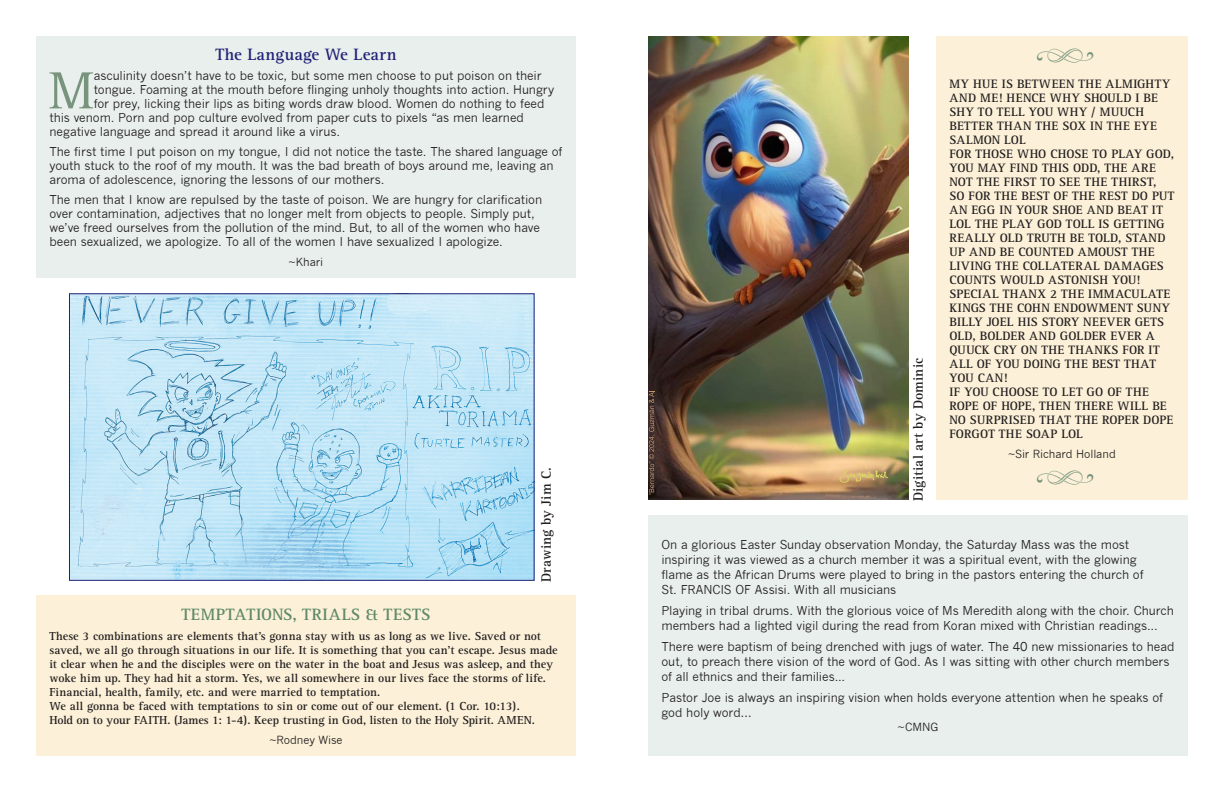
<style>
.page{position:relative;width:1224px;height:792px;background:#fff}
.page>*{position:absolute;margin:0;border:0;box-sizing:border-box;transform-origin:0 0}
.Normal__Web{font:54px "Rotis Serif";color:#79947d}
.t1{font:48px "Type Embellishments Two Plain";color:#79947d}
.Normal__Web-2{font:700 17px "Rotis Serif";letter-spacing:.02em;color:#5f8969}
.Normal__Web-3{font:700 17px "Rotis Serif";letter-spacing:.005em;color:#242177}
.Normal__Web-4{font:700 14px "Rotis Serif";letter-spacing:.01em;color:#231f20}
.Normal__Web-5{font:700 12.6px/14px "Rotis Serif";letter-spacing:.02em;color:#231f20}
.Normal__Web-6{font:12px/15px "News Gothic";letter-spacing:-.01em;color:#231f20}
.Normal__Web-7{font:700 12px/14px "Rotis Serif";letter-spacing:.005em;color:#231f20}
.Normal__Web-8{font:11px "News Gothic";letter-spacing:-.005em;color:#231f20}
</style>
<div class="page">
<div style="left:36px;top:36px;width:540px;height:242px;background:#e8efed"></div>
<div style="left:648px;top:516px;width:540px;height:240px;background:#e8efed"></div>
<div style="left:36px;top:595px;width:540px;height:161px;background:#fcf1d8"></div>
<div style="left:936px;top:36px;width:252px;height:464px;background:#fcf1d8"></div>
<img style="left:71px;top:296px;width:461px;height:283px">
<div style="left:69px;top:294px;width:465px;height:287px;border:1px solid #242177"></div>
<img style="left:648px;top:36px;width:261px;height:464px">
<svg style="left:649px;top:391px;width:6px;height:104px"></svg>
<svg style="left:830px;top:470px;width:58px;height:30px;background:#a78861"></svg>
<p class="Normal__Web-3" style="left:215px;top:45px;width:183px">The Language We Learn</p>
<p class="Normal__Web" style="left:49px;top:60px;width:47px">M</p>
<p class="Normal__Web-6" style="left:94px;top:69px;width:449px">asculinity doesn’t have to be toxic, but some men choose to put poison on their</p>
<p class="Normal__Web-6" style="left:94px;top:83px;width:462px">tongue. Foaming at the mouth before flinging unholy thoughts into action. Hungry</p>
<p class="Normal__Web-6" style="left:94px;top:97px;width:452px">for prey, licking their lips as biting words draw blood. Women do nothing to feed</p>
<p class="Normal__Web-6" style="left:50px;top:111px;width:476px">this venom. Porn and pop culture evolved from paper cuts to pixels “as men learned</p>
<p class="Normal__Web-6" style="left:50px;top:125px;width:292px">negative language and spread it around like a virus.</p>
<p class="Normal__Web-6" style="left:50px;top:145px;width:514px;line-height:14px">The first time I put poison on my tongue, I did not notice the taste. The shared language of youth stuck to the roof of my mouth. It was the bad breath of boys around me, leaving an aroma of adolescence, ignoring the lessons of our mothers.</p>
<p class="Normal__Web-6" style="left:50px;top:193px;width:494px;line-height:14px">The men that I know are repulsed by the taste of poison. We are hungry for clarification over contamination, adjectives that no longer melt from objects to people. Simply put, we’ve freed ourselves from the pollution of the mind. But, to all of the women who have been sexualized, we apologize. To all of the women I have sexualized I apologize.</p>
<p class="Normal__Web-8" style="left:289px;top:256px;width:36px">~Khari</p>
<p class="Normal__Web-4" style="left:538px;top:582px;width:116px;rotate:-90deg">Drawing by Jim C.</p>
<p class="Normal__Web-2" style="left:181px;top:605px;width:251px">TEMPTATIONS, TRIALS &amp; TESTS</p>
<p class="Normal__Web-7" style="left:50px;top:629px;width:510px">These 3 combinations are elements that’s gonna stay with us as long as we live. Saved or not saved, we all go through situations in our life. It is something that you can’t escape. Jesus made it clear when he and the disciples were on the water in the boat and Jesus was asleep, and they woke him up. They had hit a storm. Yes, we all somewhere in our lives face the storms of life.<br>Financial, health, family, etc. and were married to temptation.<br>We all gonna be faced with temptations to sin or come out of our element. (1 Cor. 10:13).<br>Hold on to your FAITH. (James 1: 1-4). Keep trusting in God, listen to the Holy Spirit. AMEN.</p>
<p class="Normal__Web-8" style="left:269px;top:734px;width:75px">~Rodney Wise</p>
<p class="Normal__Web-4" style="left:910px;top:501px;width:144px;rotate:-90deg">Digitial art by Dominic</p>
<p class="t1" style="left:1035px;top:36px;width:62px">h</p>
<p class="Normal__Web-5" style="left:950px;top:77px;width:222px">MY HUE IS BETWEEN THE ALMIGHTY<br>AND ME! HENCE WHY SHOULD I BE<br>SHY TO TELL YOU WHY / MUUCH<br>BETTER THAN THE SOX IN THE EYE<br>SALMON LOL</p>
<p class="Normal__Web-5" style="left:950px;top:147px;width:226px">FOR THOSE WHO CHOSE TO PLAY GOD,<br>YOU MAY FIND THIS ODD, THE ARE<br>NOT THE FIRST TO SEE THE THIRST,<br>SO FOR THE BEST OF THE REST DO PUT<br>AN EGG IN YOUR SHOE AND BEAT IT<br>LOL THE PLAY GOD TOLL IS GETTING<br>REALLY OLD TRUTH BE TOLD, STAND<br>UP AND BE COUNTED AMOUST THE<br>LIVING THE COLLATERAL DAMAGES<br>COUNTS WOULD ASTONISH YOU!</p>
<p class="Normal__Web-5" style="left:950px;top:287px;width:223px">SPECIAL THANX 2 THE IMMACULATE<br>KINGS THE COHN ENDOWMENT SUNY<br>BILLY JOEL HIS STORY NEEVER GETS<br>OLD, BOLDER AND GOLDER EVER A<br>QUUCK CRY ON THE THANKS FOR IT<br>ALL OF YOU DOING THE BEST THAT<br>YOU CAN!</p>
<p class="Normal__Web-5" style="left:950px;top:385px;width:225px">IF YOU CHOOSE TO LET GO OF THE<br>ROPE OF HOPE, THEN THERE WILL BE<br>NO SURPRISED THAT THE ROPER DOPE<br>FORGOT THE SOAP LOL</p>
<p class="Normal__Web-8" style="left:1008px;top:447px;width:109px">~Sir Richard Holland</p>
<p class="t1" style="left:1035px;top:458px;width:62px">h</p>
<p class="Normal__Web-6" style="left:662px;top:537px;width:484px">On a glorious Easter Sunday observation Monday, the Saturday Mass was the most inspiring it was viewed as a church member it was a spiritual event, with the glowing flame as the African Drums were played to bring in the pastors entering the church of St. FRANCIS OF Assisi. With all musicians</p>
<p class="Normal__Web-6" style="left:662px;top:603px;width:514px">Playing in tribal drums. With the glorious voice of Ms Meredith along with the choir. Church members had a lighted vigil during the read from Koran mixed with Christian readings...</p>
<p class="Normal__Web-6" style="left:662px;top:639px;width:515px">There were baptism of being drenched with jugs of water. The 40 new missionaries to head out, to preach there vision of the word of God. As I was sitting with other church members of all ethnics and their families...</p>
<p class="Normal__Web-6" style="left:662px;top:690px;width:503px">Pastor Joe is always an inspiring vision when holds everyone attention when he speaks of god holy word…</p>
<p class="Normal__Web-8" style="left:898px;top:721px;width:42px">~CMNG</p>
</div>
